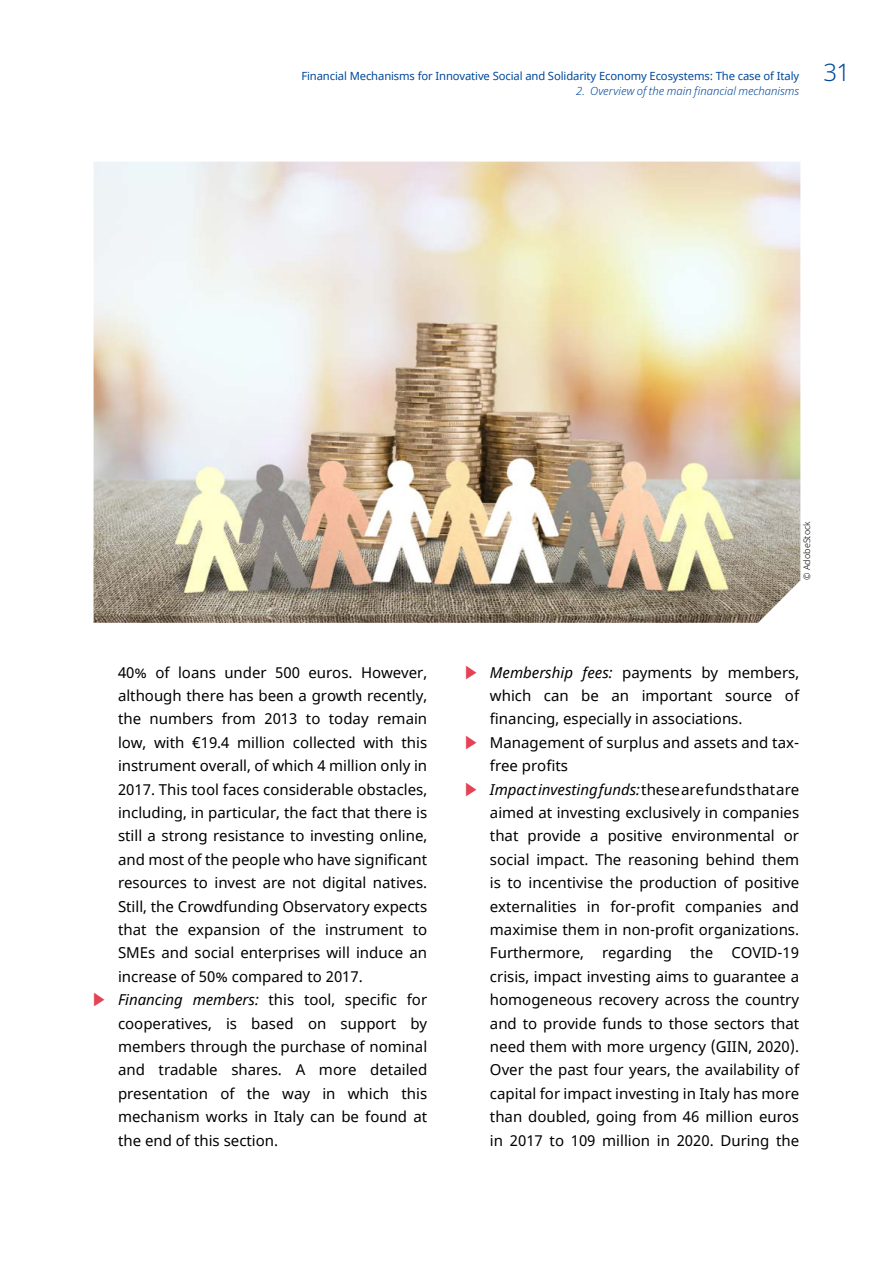
<style>
.page{position:relative;width:893px;height:1263px;background:#fff}
.page>*{position:absolute;margin:0;border:0;box-sizing:border-box;transform-origin:0 0}
.t1{font:300 24px "Noto Sans";color:#00489a}
.t2{font:15px/23.4px "Noto Sans";color:#000;text-align:justify}
.t3{font:11.25px "Noto Sans";letter-spacing:-.01em;color:#00489a}
.t4{font:italic 300 11.25px "Noto Sans";color:#00489a}
.Copyright_Photos{font:300 9px "Noto Sans";color:#000}
.s1{font-family:"Arrows 1";color:#e44356}
.s2{font-style:italic}
</style>
<div class="page">
<img style="left:94px;top:162px;width:706px;height:461px">
<p class="t3" style="left:301px;top:69px;width:499px">Financial Mechanisms for Innovative Social and Solidarity Economy Ecosystems: The case of Italy</p>
<p class="t4" style="left:576px;top:83px;width:224px">2. Overview of the main financial mechanisms</p>
<h1 class="t1" style="left:823px;top:55px;width:28px">31</h1>
<p class="t2" style="left:118px;top:661px;width:311px">40% of loans under 500 euros. However, although there has been a growth recently, the numbers from 2013 to today remain low, with €19.4 million collected with this instrument overall, of which 4 million only in 2017. This tool faces considerable obstacles, including, in particular, the fact that there is still a strong resistance to investing online, and most of the people who have significant resources to invest are not digital natives.<br>Still, the Crowdfunding Observatory expects that the expansion of the instrument to SMEs and social enterprises will induce an increase of 50% compared to 2017.</p>
<p class="t2" style="left:118px;top:988px;width:311px;text-indent:-24px"><span class="s1">8</span> <span class="s2">Financing members:</span> this tool, specific for cooperatives, is based on support by members through the purchase of nominal and tradable shares. A more detailed presentation of the way in which this mechanism works in Italy can be found at the end of this section.</p>
<p class="Copyright_Photos" style="left:800px;top:580px;width:60px;rotate:-90deg">© AdobeStock</p>
<p class="t2" style="left:490px;top:661px;width:311px;text-indent:-24px"><span class="s1">8</span> <span class="s2">Membership fees:</span> payments by members, which can be an important source of financing, especially in associations.</p>
<p class="t2" style="left:490px;top:731px;width:311px;text-indent:-24px"><span class="s1">8</span> Management of surplus and assets and tax&shy;free profits</p>
<p class="t2" style="left:490px;top:778px;width:311px;text-indent:-24px"><span class="s1">8</span> <span class="s2">Impact investing funds:</span> these are funds that are aimed at investing exclusively in companies that provide a positive environmental or social impact. The reasoning behind them is to incentivise the production of positive externalities in for-profit companies and maximise them in non-profit organizations.<br>Furthermore, regarding the COVID-19 crisis, impact investing aims to guarantee a homogeneous recovery across the country and to provide funds to those sectors that need them with more urgency (GIIN, 2020).<br>Over the past four years, the availability of capital for impact investing in Italy has more than doubled, going from 46 million euros in 2017 to 109 million in 2020. During the</p>
</div>
